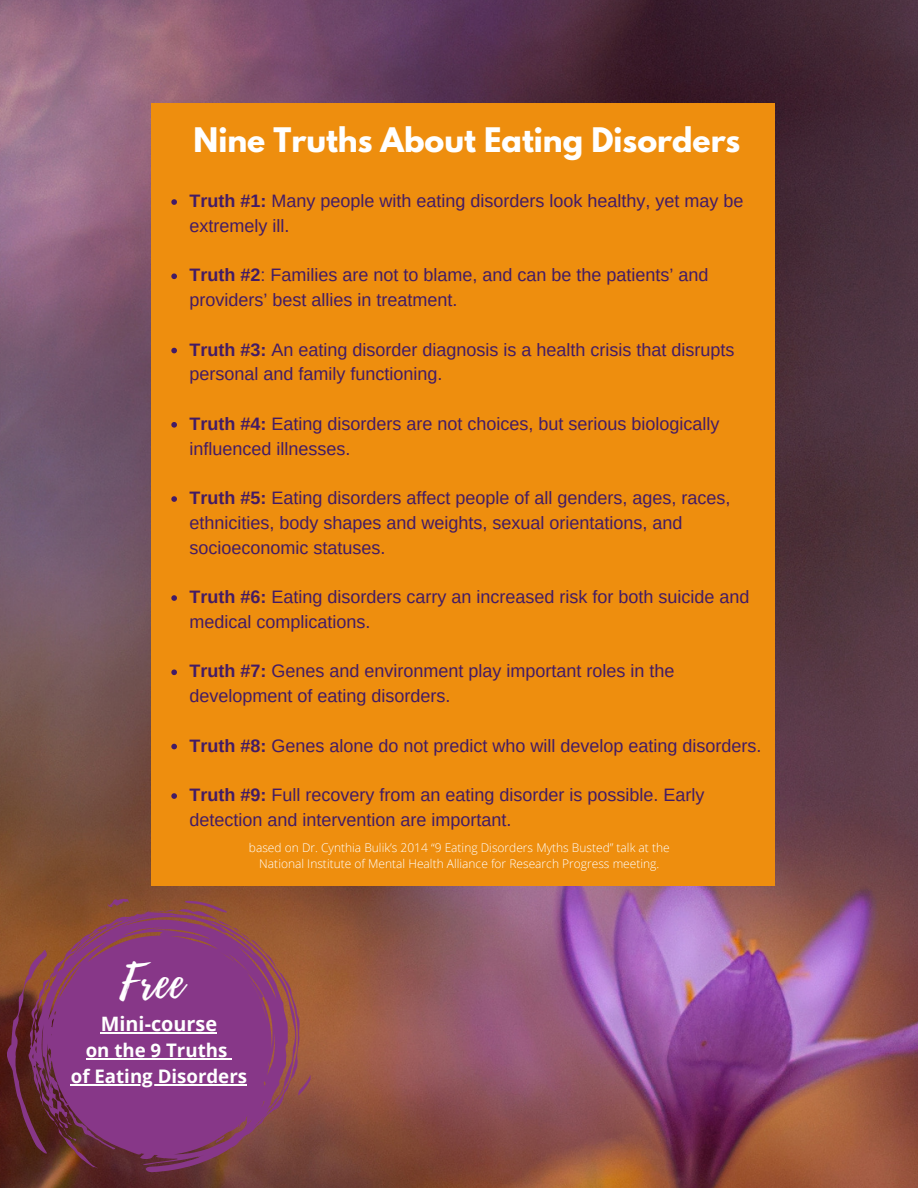
<style>
.page{position:relative;width:918px;height:1188px;background:#fff}
.page>*{position:absolute;margin:0;border:0;box-sizing:border-box;transform-origin:0 0}
.t1{font:46.5px "Playlist Script";color:#fff}
.t2{font:700 30px "League Spartan";color:#fff}
.t3{font:700 19.8px "Open Sans";color:#fff}
.t4{font:700 18.75px/25.8px "Open Sans";color:#fff;text-align:center}
.t5{font:18px/24.8px "Arimo";color:#431b65}
.t6{font:300 12px/15.8px "Open Sans";color:#fff;text-align:center}
.s1{font-weight:700}
</style>
<div class="page">
<img style="left:0;top:0;width:918px;height:1188px">
<div style="left:152px;top:103px;width:623px;height:783px;background:#ee8e0e"></div>
<svg style="left:171px;top:199px;width:6px;height:6px"></svg>
<svg style="left:171px;top:273px;width:6px;height:6px"></svg>
<svg style="left:171px;top:348px;width:6px;height:5px"></svg>
<svg style="left:171px;top:422px;width:6px;height:6px"></svg>
<svg style="left:171px;top:496px;width:6px;height:6px"></svg>
<svg style="left:171px;top:595px;width:6px;height:6px"></svg>
<svg style="left:171px;top:669px;width:6px;height:6px"></svg>
<svg style="left:171px;top:744px;width:6px;height:5px"></svg>
<svg style="left:171px;top:793px;width:6px;height:6px"></svg>
<svg style="left:6px;top:899px;width:305px;height:273px;fill:#873788"></svg>
<hr style="left:101px;top:1032px;width:116px;height:2px;background:#fff">
<hr style="left:86px;top:1058px;width:141px;height:1px;background:#fff">
<hr style="left:71px;top:1084px;width:176px;height:1px;background:#fff">
<h2 class="t2" style="left:194px;top:125px;width:548px">Nine Truths About Eating Disorders</h2>
<p class="t5" style="left:190px;top:188px;width:555px"><span class="s1">Truth #1:</span> Many people with eating disorders look healthy, yet may be extremely ill.</p>
<p class="t5" style="left:190px;top:263px;width:520px"><span class="s1">Truth #2</span>: Families are not to blame, and can be the patients’ and providers’ best allies in treatment.</p>
<p class="t5" style="left:190px;top:337px;width:546px"><span class="s1">Truth #3:</span> An eating disorder diagnosis is a health crisis that disrupts personal and family functioning.</p>
<p class="t5" style="left:190px;top:411px;width:531px"><span class="s1">Truth #4:</span> Eating disorders are not choices, but serious biologically influenced illnesses.</p>
<p class="t5" style="left:190px;top:485px;width:542px"><span class="s1">Truth #5:</span> Eating disorders affect people of all genders, ages, races, ethnicities, body shapes and weights, sexual orientations, and socioeconomic statuses.</p>
<p class="t5" style="left:190px;top:584px;width:561px"><span class="s1">Truth #6:</span> Eating disorders carry an increased risk for both suicide and medical complications.</p>
<p class="t5" style="left:190px;top:659px;width:486px"><span class="s1">Truth #7:</span> Genes and environment play important roles in the development of eating disorders.</p>
<p class="t5" style="left:190px;top:733px;width:573px"><span class="s1">Truth #8:</span> Genes alone do not predict who will develop eating disorders.</p>
<p class="t5" style="left:190px;top:782px;width:516px"><span class="s1">Truth #9:</span> Full recovery from an eating disorder is possible. Early detection and intervention are important.</p>
<h1 class="t1" style="left:119px;top:948px;width:66px">Free</h1>
<p class="t6" style="left:249px;top:840px;width:422px">based on Dr. Cynthia Bulik’s 2014 “9 Eating Disorders Myths Busted” talk at the<br>National Institute of Mental Health Alliance for Research Progress meeting.</p>
<p class="t3" style="left:101px;top:1010px;width:118px">Mini-course</p>
<p class="t4" style="left:71px;top:1037px;width:178px">on the 9 Truths<br>of Eating Disorders</p>
</div>
